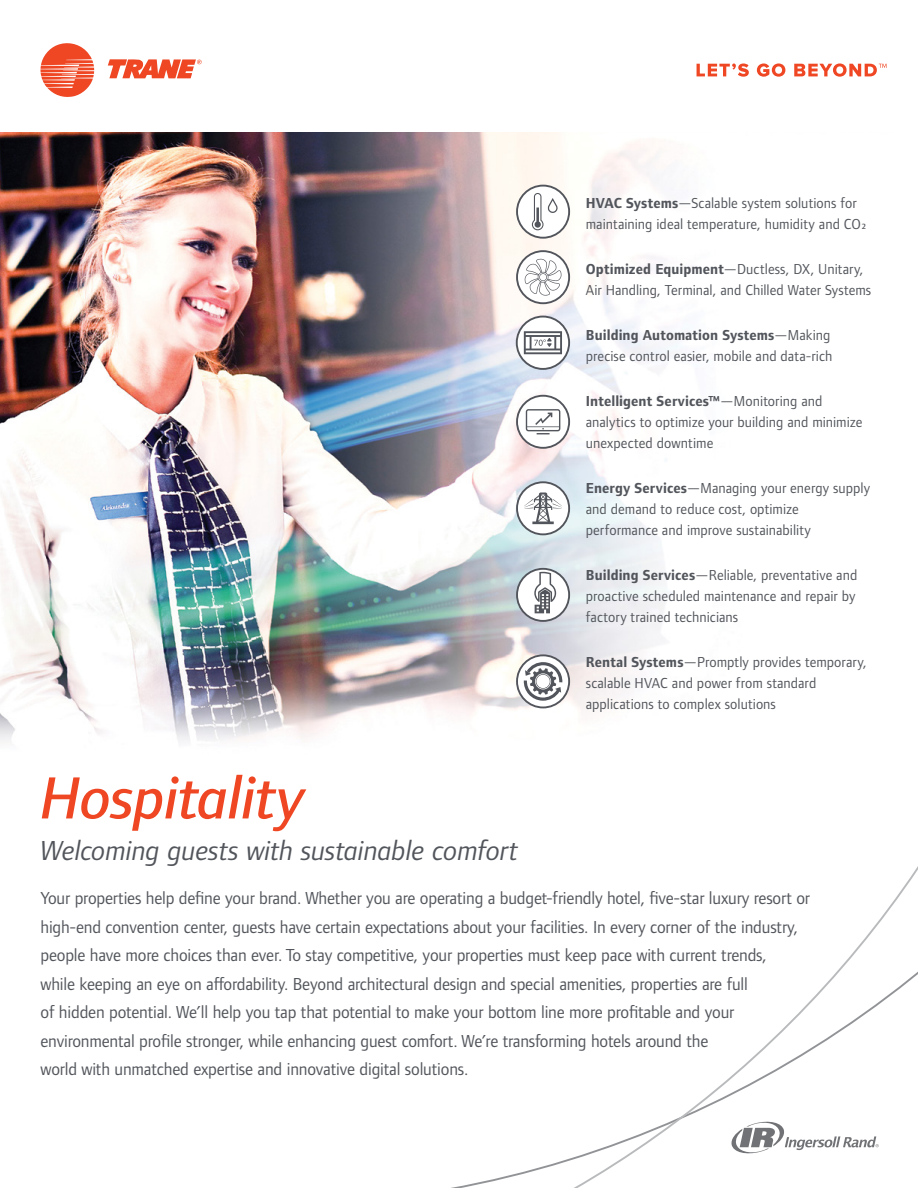
<style>
.page{position:relative;width:918px;height:1188px;background:#fff}
.page>*{position:absolute;margin:0;border:0;box-sizing:border-box;transform-origin:0 0}
.t1{font:italic 61.5px "Foundry Form Sans Med";letter-spacing:-.015em;color:#ef4623}
.t2{font:italic 28.5px "Foundry Form Sans";letter-spacing:-.01em;color:#52555b}
.t3{font:18px/28.5px "Foundry Form Sans";letter-spacing:-.01em;color:#52555b;scale:.96 1}
.t4{font:15px/21px "Foundry Form Sans";letter-spacing:.005em;color:#52555b;scale:.96 1}
.s1{font-weight:700}
</style>
<div class="page">
<img style="left:0;top:132px;width:678px;height:609px">
<svg style="left:516px;top:395px;width:54px;height:54px"></svg>
<svg style="left:516px;top:568px;width:54px;height:54px"></svg>
<svg style="left:516px;top:481px;width:54px;height:54px"></svg>
<svg style="left:516px;top:250px;width:54px;height:54px"></svg>
<svg style="left:516px;top:654px;width:54px;height:54px"></svg>
<svg style="left:516px;top:185px;width:54px;height:54px"></svg>
<svg style="left:516px;top:316px;width:54px;height:54px"></svg>
<svg style="left:40px;top:43px;width:54px;height:54px"></svg>
<svg style="left:108px;top:59px;width:94px;height:19px"></svg>
<svg style="left:697px;top:64px;width:52px;height:13px"></svg>
<svg style="left:757px;top:63px;width:28px;height:14px"></svg>
<svg style="left:794px;top:63px;width:93px;height:14px"></svg>
<svg style="left:451px;top:866px;width:467px;height:322px"></svg>
<svg style="left:731px;top:1122px;width:148px;height:31px"></svg>
<p class="t4" style="left:586px;top:192px;width:294px"><span class="s1">HVAC Systems</span>—Scalable system solutions for maintaining ideal temperature, humidity and CO²</p>
<p class="t4" style="left:586px;top:258px;width:299px"><span class="s1">Optimized Equipment</span>—Ductless, DX, Unitary,<br>Air Handling, Terminal, and Chilled Water Systems</p>
<p class="t4" style="left:586px;top:324px;width:258px"><span class="s1">Building Automation Systems</span>—Making precise control easier, mobile and data-rich</p>
<p class="t4" style="left:586px;top:390px;width:290px"><span class="s1">Intelligent Services™</span>—Monitoring and analytics to optimize your building and minimize unexpected downtime</p>
<p class="t4" style="left:586px;top:477px;width:298px"><span class="s1">Energy Services</span>—Managing your energy supply and demand to reduce cost, optimize performance and improve sustainability</p>
<p class="t4" style="left:586px;top:564px;width:284px"><span class="s1">Building Services</span>—Reliable, preventative and proactive scheduled maintenance and repair by factory trained technicians</p>
<p class="t4" style="left:586px;top:651px;width:294px"><span class="s1">Rental Systems</span>—Promptly provides temporary, scalable HVAC and power from standard applications to complex solutions</p>
<h1 class="t1" style="left:40px;top:763px;width:266px">Hospitality</h1>
<h2 class="t2" style="left:40px;top:834px;width:479px">Welcoming guests with sustainable comfort</h2>
<p class="t3" style="left:40px;top:884px;width:803px">Your properties help define your brand. Whether you are operating a budget-friendly hotel, five-star luxury resort or high-end convention center, guests have certain expectations about your facilities. In every corner of the industry, people have more choices than ever. To stay competitive, your properties must keep pace with current trends,<br>while keeping an eye on affordability. Beyond architectural design and special amenities, properties are full<br>of hidden potential. We’ll help you tap that potential to make your bottom line more profitable and your environmental profile stronger, while enhancing guest comfort. We’re transforming hotels around the<br>world with unmatched expertise and innovative digital solutions.</p>
</div>
